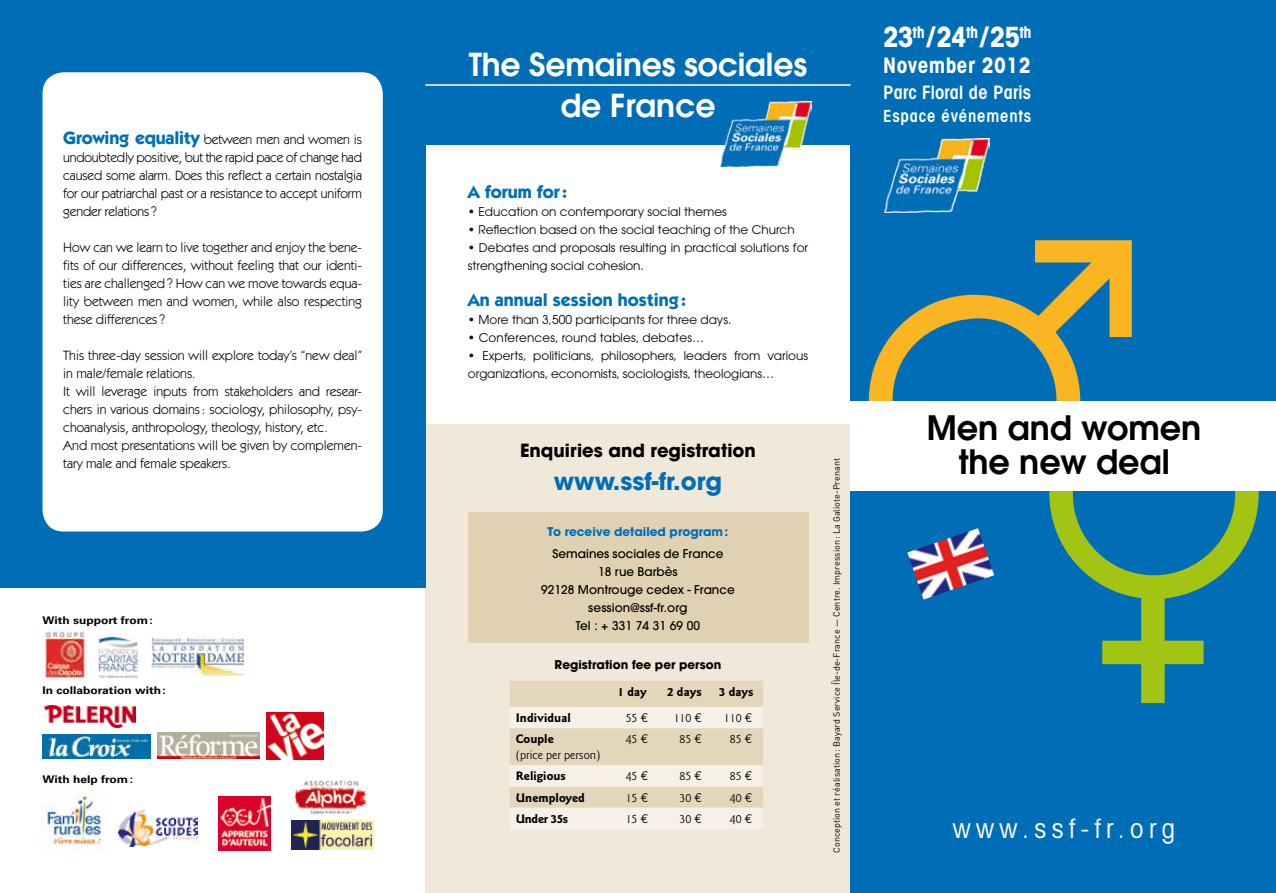
<style>
.page{position:relative;width:1276px;height:893px;background:#fff}
.page>*{position:absolute;margin:0;border:0;box-sizing:border-box;transform-origin:0 0}
.t1{font:600 33.45px/34.5px "Avant Garde";color:#000;text-align:center}
.t2{font:600 31.5px/40.5px "Avant Garde";letter-spacing:-.005em;color:#fff;text-align:center}
.t3{font:700 condensed 27.9px "Avant Garde";color:#fff}
.t4{font:condensed 26.85px "Avant Garde";letter-spacing:.2em;color:#fff}
.t5{font:700 24px "Avant Garde";color:#006eb6}
.t6{font:700 condensed 21.3px "Avant Garde";letter-spacing:.02em;color:#fff}
.t7{font:600 condensed 18.6px "Avant Garde";letter-spacing:.01em;color:#fff}
.t8{font:700 18px "Itc Kabel";color:#006eb6}
.t9{font:700 18px "Avant Garde";color:#000}
.t10{font:600 condensed 16.8px "Avant Garde";letter-spacing:.045em;color:#fff}
.t11{font:13.5px/18px "Itc Kabel";color:#000;text-align:justify}
.t12{font:12.75px "Goudy Sans";color:#000}
.t13{font:700 12.75px "Goudy Sans";color:#000}
.t14{font:700 12.75px "Goudy Sans";letter-spacing:-.03em;color:#000}
.t15{font:12px/18px "Avant Garde";color:#000}
.t16{font:500 12px/18px "Avant Garde";color:#000;text-align:center}
.t17{font:700 12px "Avant Garde";color:#006eb6}
.t18{font:700 12px "Avant Garde";color:#000}
.t19{font:700 10.5px "Univers CE";color:#000;scale:1.14 1}
.t20{font:700 10.5px "Univers";color:#000;scale:1.14 1}
.t21{font:9px "DIN";color:#000}
.s1{font-weight:700;font-size:18px;color:#006eb6}
.s2{font-family:"Univers CE"}
.s3{font-family:"Euro Mono"}
</style>
<div class="page">
<div style="left:425px;top:424px;width:425px;height:469px;background:#f0e8d8"></div>
<div style="left:468px;top:512px;width:340px;height:131px;background:#e0d1b2"></div>
<div style="left:0;top:0;width:425px;height:587px;background:#006eb6"></div>
<div style="left:43px;top:72px;width:340px;height:459px;background:#fff;border-radius:21px"></div>
<div style="left:425px;top:0;width:437px;height:144px;background:#006eb6"></div>
<div style="left:850px;top:0;width:426px;height:893px;background:#006eb6"></div>
<svg style="left:1049px;top:490px;width:209px;height:213px"></svg>
<svg style="left:869px;top:240px;width:262px;height:161px"></svg>
<div style="left:850px;top:401px;width:426px;height:89px;background:#fff"></div>
<img style="left:885px;top:138px;width:104px;height:75px">
<img style="left:118px;top:810px;width:79px;height:36px">
<img style="left:294px;top:781px;width:74px;height:33px">
<img style="left:219px;top:797px;width:52px;height:53px">
<img style="left:40px;top:788px;width:65px;height:62px">
<svg style="left:510px;top:681px;width:253px;height:148px"></svg>
<img style="left:719px;top:101px;width:93px;height:66px">
<hr style="left:425px;top:84px;width:425px;height:2px;background:#fff">
<img style="left:151px;top:637px;width:92px;height:39px">
<img style="left:43px;top:629px;width:45px;height:51px">
<img style="left:98px;top:637px;width:43px;height:42px">
<img style="left:266px;top:713px;width:57px;height:47px">
<img style="left:43px;top:734px;width:107px;height:25px">
<img style="left:157px;top:733px;width:102px;height:26px">
<img style="left:45px;top:705px;width:90px;height:24px">
<img style="left:292px;top:821px;width:81px;height:28px">
<img style="left:907px;top:528px;width:87px;height:72px">
<p class="t11" style="left:63px;top:130px;width:300px"><span class="s1">Growing equality</span> between men and women is undoubtedly positive, but the rapid pace of change had caused some alarm. Does this reflect a certain nostalgia for our patriarchal past or a resistance to accept uniform gender relations?</p>
<p class="t11" style="left:63px;top:238px;width:300px">How can we learn to live together and enjoy the bene&shy;fits of our differences, without feeling that our identi&shy;ties are challenged? How can we move towards equa&shy;lity between men and women, while also respecting these differences ?</p>
<p class="t11" style="left:63px;top:346px;width:300px;text-align:left">This three-day session will explore today’s “new deal” in male/female relations.<br>It will leverage inputs from stakeholders and resear&shy;chers in various domains: sociology, philosophy, psy&shy;choanalysis, anthropology, theology, history, etc.<br>And most presentations will be given by complemen&shy;tary male and female speakers.</p>
<p class="t19" style="left:43px;top:614px;width:98px">With support from:</p>
<p class="t19" style="left:43px;top:684px;width:110px">In collaboration with:</p>
<p class="t20" style="left:43px;top:773px;width:81px">With help from<span class="s2">:</span></p>
<h2 class="t2" style="left:469px;top:44px;width:340px">The Semaines sociales de France</h2>
<h3 class="t8" style="left:468px;top:181px;width:101px">A forum for:</h3>
<p class="t15" style="left:468px;top:203px;width:261px">• Education on contemporary social themes</p>
<p class="t15" style="left:468px;top:221px;width:328px">• Reflection based on the social teaching of the Church</p>
<p class="t15" style="left:468px;top:239px;width:342px">• Debates and proposals resulting in practical solutions for strengthening social cohesion.</p>
<h3 class="t8" style="left:468px;top:289px;width:220px">An annual session hosting:</h3>
<p class="t15" style="left:468px;top:311px;width:265px">• More than 3,500 participants for three days.</p>
<p class="t15" style="left:468px;top:329px;width:238px">• Conferences, round tables, debates…</p>
<p class="t15" style="left:468px;top:347px;width:342px">• Experts, politicians, philosophers, leaders from various organizations, economists, sociologists, theologians…</p>
<h3 class="t9" style="left:520px;top:439px;width:237px">Enquiries and registration</h3>
<h3 class="t5" style="left:554px;top:466px;width:170px">www.ssf-fr.org</h3>
<p class="t17" style="left:547px;top:524px;width:182px">To receive detailed program:</p>
<p class="t16" style="left:541px;top:545px;width:195px">Semaines sociales de France<br>18 rue Barbès<br>92128 Montrouge cedex - France session@ssf-fr.org<br>Tel : + 331 74 31 69 00</p>
<p class="t18" style="left:554px;top:657px;width:168px">Registration fee per person</p>
<p class="t13" style="left:617px;top:685px;width:31px">1 day</p>
<p class="t13" style="left:667px;top:685px;width:36px">2 days</p>
<p class="t13" style="left:719px;top:685px;width:36px">3 days</p>
<p class="t13" style="left:516px;top:711px;width:57px">Individual</p>
<p class="t12" style="left:626px;top:711px;width:24px">55 <span class="s3">€</span></p>
<p class="t12" style="left:673px;top:711px;width:30px">110 <span class="s3">€</span></p>
<p class="t12" style="left:724px;top:711px;width:30px">110 <span class="s3">€</span></p>
<p class="t13" style="left:516px;top:732px;width:39px">Couple</p>
<p class="t12" style="left:516px;top:748px;width:86px">(price per person)</p>
<p class="t12" style="left:626px;top:732px;width:24px">45 <span class="s3">€</span></p>
<p class="t12" style="left:679px;top:732px;width:24px">85 <span class="s3">€</span></p>
<p class="t12" style="left:730px;top:732px;width:24px">85 <span class="s3">€</span></p>
<p class="t13" style="left:516px;top:769px;width:51px">Religious</p>
<p class="t12" style="left:626px;top:769px;width:24px">45 <span class="s3">€</span></p>
<p class="t12" style="left:679px;top:769px;width:24px">85 <span class="s3">€</span></p>
<p class="t12" style="left:730px;top:769px;width:24px">85 <span class="s3">€</span></p>
<p class="t13" style="left:516px;top:790px;width:71px">Unemployed</p>
<p class="t12" style="left:625px;top:790px;width:24px">15 <span class="s3">€</span></p>
<p class="t12" style="left:679px;top:790px;width:24px">30 <span class="s3">€</span></p>
<p class="t12" style="left:730px;top:790px;width:24px">40 <span class="s3">€</span></p>
<p class="t14" style="left:516px;top:811px;width:54px">Under 35s</p>
<p class="t12" style="left:625px;top:812px;width:24px">15 <span class="s3">€</span></p>
<p class="t12" style="left:679px;top:812px;width:24px">30 <span class="s3">€</span></p>
<p class="t12" style="left:730px;top:812px;width:24px">40 <span class="s3">€</span></p>
<p class="t21" style="left:831px;top:853px;width:396px;rotate:-90deg">Conception et réalisation: Bayard Service Île-de-France — Centre. Impression: La Galiote-Prenant</p>
<h3 class="t3" style="left:883px;top:19px;width:150px">23<sup>th</sup> / 24<sup>th</sup> / 25<sup>th</sup></h3>
<h3 class="t6" style="left:883px;top:51px;width:149px">November 2012</h3>
<h3 class="t7" style="left:883px;top:81px;width:149px">Parc Floral de Paris</h3>
<p class="t10" style="left:883px;top:105px;width:150px">Espace événements</p>
<h1 class="t1" style="left:927px;top:410px;width:276px">Men and women the new deal</h1>
<h3 class="t4" style="left:953px;top:811px;width:224px">www.ssf-fr.org</h3>
</div>
